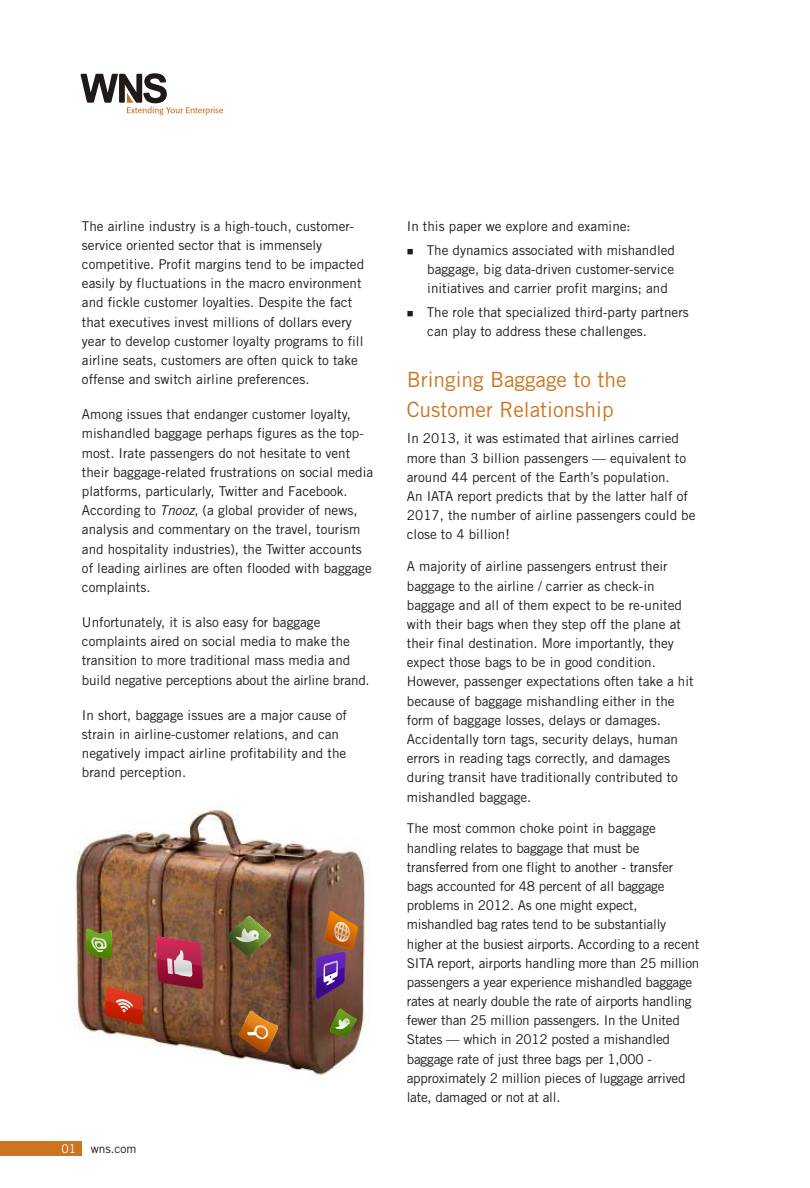
<style>
.page{position:relative;width:810px;height:1188px;background:#fff}
.page>*{position:absolute;margin:0;border:0;box-sizing:border-box;transform-origin:0 0}
.t1{font:21px/29.8px "Trade Gothic";color:#cc7521}
.t2{font:13.5px/19.2px "Trade Gothic";color:#1f1a17}
.t3{font:12px "Trade Gothic";color:#1f1a17}
.s1{font-style:italic}
.s2{color:#fff}
</style>
<div class="page">
<svg style="left:80px;top:73px;width:143px;height:42px"></svg>
<img style="left:74px;top:805px;width:293px;height:275px">
<div style="left:322px;top:908px;width:39px;height:44px;background:#8b6252"></div>
<div style="left:236px;top:1007px;width:46px;height:49px;background:#1f1a17;opacity:.9"></div>
<img style="left:239px;top:1010px;width:39px;height:43px">
<img style="left:247px;top:1024px;width:22px;height:16px">
<div style="left:83px;top:926px;width:31px;height:35px;background:#1f1a17;opacity:.9"></div>
<img style="left:86px;top:928px;width:26px;height:30px">
<img style="left:91px;top:937px;width:16px;height:15px">
<div style="left:223px;top:913px;width:52px;height:47px;background:#1f1a17;opacity:.9"></div>
<img style="left:226px;top:916px;width:45px;height:40px">
<img style="left:236px;top:928px;width:23px;height:14px">
<div style="left:313px;top:949px;width:35px;height:53px;background:#1f1a17;opacity:.9"></div>
<svg style="left:316px;top:910px;width:42px;height:90px"></svg>
<img style="left:323px;top:960px;width:15px;height:26px">
<div style="left:102px;top:984px;width:45px;height:44px;background:#1f1a17;opacity:.9"></div>
<svg style="left:105px;top:987px;width:39px;height:38px"></svg>
<div style="left:152px;top:932px;width:55px;height:61px;background:#1f1a17;opacity:.9"></div>
<svg style="left:156px;top:936px;width:47px;height:53px;background:#ac445b"></svg>
<div style="left:327px;top:1006px;width:32px;height:34px;background:#1f1a17;opacity:.9"></div>
<img style="left:330px;top:1008px;width:27px;height:29px">
<img style="left:336px;top:1018px;width:14px;height:12px">
<div style="left:0;top:1141px;width:82px;height:15px;background:#cc7521"></div>
<p class="t2" style="left:82px;top:217px;width:284px">The airline industry is a high-touch, customer&shy;service oriented sector that is immensely competitive. Profit margins tend to be impacted easily by fluctuations in the macro environment and fickle customer loyalties. Despite the fact that executives invest millions of dollars every year to develop customer loyalty programs to fill airline seats, customers are often quick to take offense and switch airline preferences.</p>
<p class="t2" style="left:82px;top:406px;width:293px">Among issues that endanger customer loyalty, mishandled baggage perhaps figures as the top&shy;most. Irate passengers do not hesitate to vent their baggage-related frustrations on social media platforms, particularly, Twitter and Facebook.<br>According to <span class="s1">Tnooz</span>, (a global provider of news, analysis and commentary on the travel, tourism and hospitality industries), the Twitter accounts of leading airlines are often flooded with baggage complaints.</p>
<p class="t2" style="left:82px;top:614px;width:289px">Unfortunately, it is also easy for baggage complaints aired on social media to make the transition to more traditional mass media and build negative perceptions about the airline brand.</p>
<p class="t2" style="left:82px;top:706px;width:267px">In short, baggage issues are a major cause of strain in airline-customer relations, and can negatively impact airline profitability and the brand perception.</p>
<p class="t3" style="left:62px;top:1143px;width:76px"><span class="s2">01</span> wns.com</p>
<p class="t2" style="left:407px;top:217px;width:225px">In this paper we explore and examine:</p>
<p class="t2" style="left:427px;top:241px;width:249px;text-align:justify;text-indent:-20px">■The dynamics associated with mishandled baggage, big data-driven customer-service initiatives and carrier profit margins; and</p>
<p class="t2" style="left:427px;top:304px;width:263px;text-indent:-20px">■The role that specialized third-party partners can play to address these challenges.</p>
<h1 class="t1" style="left:407px;top:366px;width:221px">Bringing Baggage to the<br>Customer Relationship</h1>
<p class="t2" style="left:407px;top:430px;width:290px">In 2013, it was estimated that airlines carried more than 3 billion passengers — equivalent to around 44 percent of the Earth’s population.<br>An IATA report predicts that by the latter half of 2017, the number of airline passengers could be close to 4 billion!</p>
<p class="t2" style="left:407px;top:558px;width:288px">A majority of airline passengers entrust their baggage to the airline / carrier as check-in baggage and all of them expect to be re-united with their bags when they step off the plane at their final destination. More importantly, they expect those bags to be in good condition.<br>However, passenger expectations often take a hit because of baggage mishandling either in the form of baggage losses, delays or damages.<br>Accidentally torn tags, security delays, human errors in reading tags correctly, and damages during transit have traditionally contributed to mishandled baggage.</p>
<p class="t2" style="left:407px;top:820px;width:294px">The most common choke point in baggage handling relates to baggage that must be transferred from one flight to another - transfer bags accounted for 48 percent of all baggage problems in 2012. As one might expect, mishandled bag rates tend to be substantially higher at the busiest airports. According to a recent SITA report, airports handling more than 25 million passengers a year experience mishandled baggage rates at nearly double the rate of airports handling fewer than 25 million passengers. In the United States — which in 2012 posted a mishandled baggage rate of just three bags per 1,000 - approximately 2 million pieces of luggage arrived late, damaged or not at all.</p>
</div>
